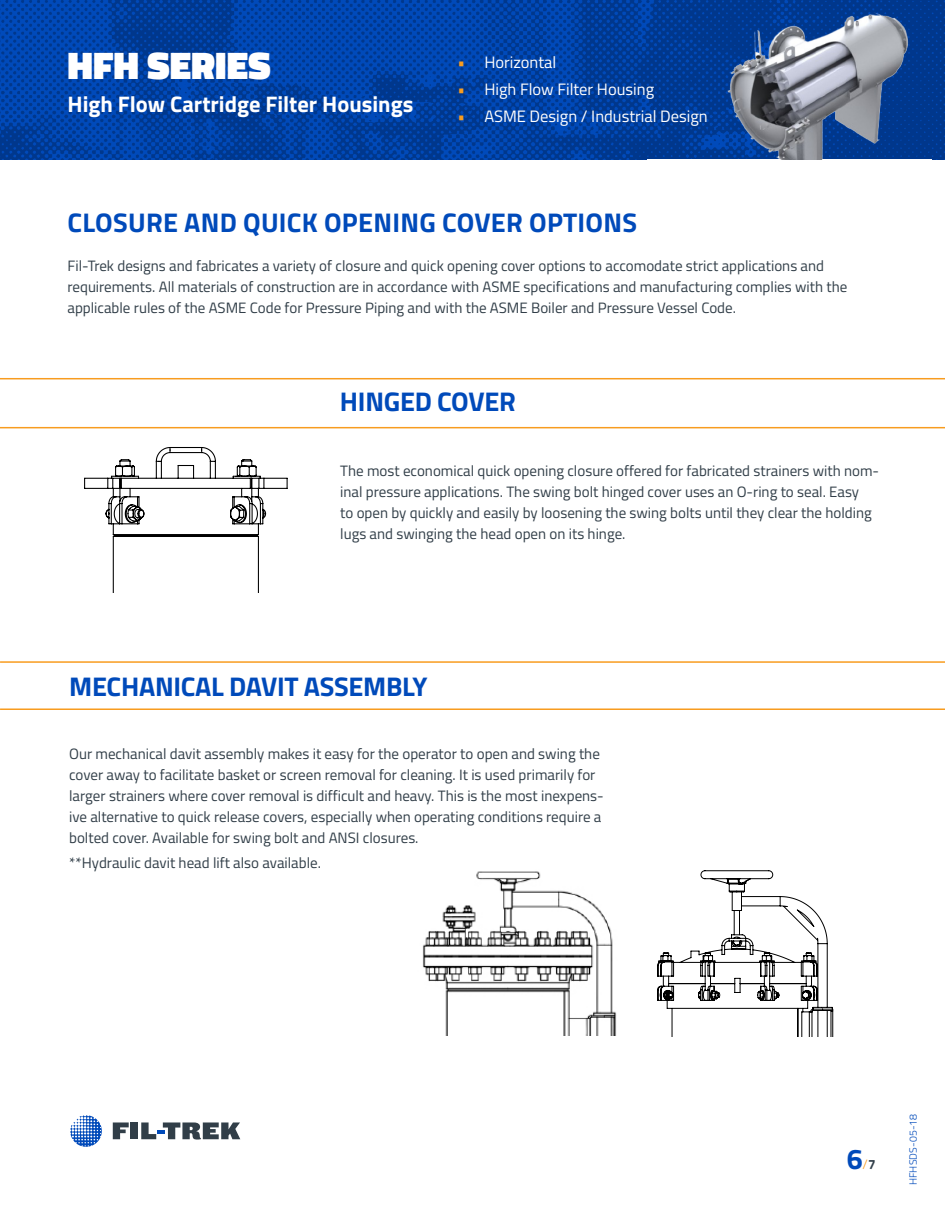
<style>
.page{position:relative;width:945px;height:1215px;background:#fff}
.page>*{position:absolute;margin:0;border:0;box-sizing:border-box;transform-origin:0 0}
.t1{font:900 39px "Titillium Web";color:#fff}
.t2{font:700 28.5px "Titillium Web";color:#004aba}
.Major_Body_headline{font:700 27px "Titillium Web";letter-spacing:.01em;color:#004aba}
.Section_Headline{font:700 27px "Titillium Web";letter-spacing:-.01em;color:#004aba}
.t3{font:700 22.5px "Titillium Web";color:#fff}
.t4{font:16.5px "Titillium Web";color:#fff}
.body{font:15px/21px "Titillium Web";color:#313e48}
.Description_copy{font:15px/21px "Titillium Web";color:#313e48}
.t5{font:300 10.5px "Titillium Web";letter-spacing:.01em;color:#004aba}
.s1{color:#f89c1f}
.s2{font-weight:300;font-size:13.5px;color:#f89c1f}
.s3{font-size:13.5px;color:#313e48}
</style>
<div class="page">
<img style="left:0;top:0;width:945px;height:160px">
<hr style="left:0;top:378px;width:945px;height:1px;background:#f89c1f">
<hr style="left:0;top:708px;width:945px;height:2px;background:#f89c1f">
<hr style="left:0;top:661px;width:945px;height:2px;background:#f89c1f">
<hr style="left:69px;top:428px;width:256px;height:1px;background:#000">
<hr style="left:69px;top:428px;width:1px;height:164px;background:#000">
<hr style="left:811px;top:428px;width:1px;height:164px;background:#000">
<hr style="left:69px;top:1214px;width:256px;height:1px;background:#000">
<svg style="left:69px;top:446px;width:253px;height:146px"></svg>
<img style="left:423px;top:871px;width:194px;height:164px">
<hr style="left:643px;top:861px;width:210px;height:1px;background:#000">
<hr style="left:643px;top:861px;width:1px;height:175px;background:#000">
<hr style="left:885px;top:861px;width:1px;height:175px;background:#000">
<hr style="left:643px;top:1214px;width:210px;height:1px;background:#000">
<svg style="left:657px;top:870px;width:177px;height:166px"></svg>
<hr style="left:0;top:427px;width:945px;height:1px;background:#f89c1f">
<img style="left:726px;top:7px;width:189px;height:153px">
<svg style="left:70px;top:1115px;width:32px;height:32px"></svg>
<svg style="left:113px;top:1122px;width:16px;height:17px"></svg>
<div style="left:131px;top:1122px;width:7px;height:17px;background:#313e48"></div>
<svg style="left:141px;top:1122px;width:99px;height:18px"></svg>
<h1 class="t1" style="left:68px;top:36px;width:205px">HFH SERIES</h1>
<p class="t4" style="left:457px;top:50px;width:100px"><span class="s1">•</span> Horizontal</p>
<p class="t4" style="left:457px;top:77px;width:198px"><span class="s1">•</span> High Flow Filter Housing</p>
<p class="t4" style="left:457px;top:104px;width:252px"><span class="s1">•</span> ASME Design / Industrial Design</p>
<h3 class="t3" style="left:68px;top:87px;width:347px">High Flow Cartridge Filter Housings</h3>
<p class="Major_Body_headline" style="left:68px;top:202px;width:571px">CLOSURE AND QUICK OPENING COVER OPTIONS</p>
<p class="Description_copy" style="left:68px;top:255px;width:781px">Fil-Trek designs and fabricates a variety of closure and quick opening cover options to accomodate strict applications and requirements. All materials of construction are in accordance with ASME specifications and manufacturing complies with the applicable rules of the ASME Code for Pressure Piping and with the ASME Boiler and Pressure Vessel Code.</p>
<p class="Section_Headline" style="left:340px;top:381px;width:177px">HINGED COVER</p>
<p class="body" style="left:340px;top:460px;width:540px">The most economical quick opening closure offered for fabricated strainers with nom&shy;inal pressure applications. The swing bolt hinged cover uses an O-ring to seal. Easy<br>to open by quickly and easily by loosening the swing bolts until they clear the holding lugs and swinging the head open on its hinge.</p>
<p class="Section_Headline" style="left:69px;top:666px;width:360px">MECHANICAL DAVIT ASSEMBLY</p>
<p class="body" style="left:69px;top:743px;width:536px">Our mechanical davit assembly makes it easy for the operator to open and swing the cover away to facilitate basket or screen removal for cleaning. It is used primarily for larger strainers where cover removal is difficult and heavy. This is the most inexpens&shy;ive alternative to quick release covers, especially when operating conditions require a bolted cover. Available for swing bolt and ANSI closures.</p>
<p class="body" style="left:69px;top:852px;width:253px">**Hydraulic davit head lift also available.</p>
<h2 class="t2" style="left:847px;top:1137px;width:30px">6<span class="s2">/</span><span class="s3">7</span></h2>
<p class="t5" style="left:906px;top:1185px;width:73px;rotate:-90deg">HFHSdS-05-18</p>
</div>
